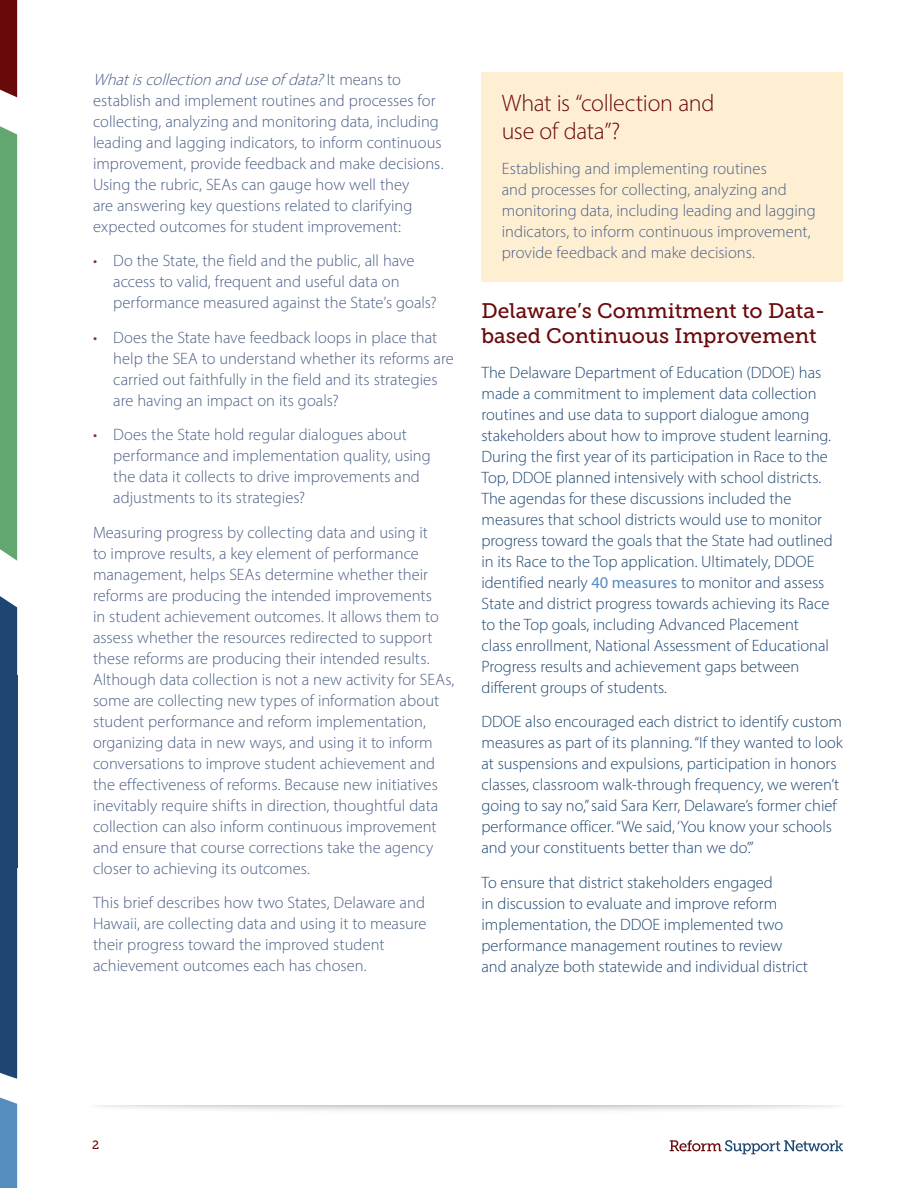
<style>
.page{position:relative;width:918px;height:1188px;background:#fff}
.page>*{position:absolute;margin:0;border:0;box-sizing:border-box;transform-origin:0 0}
.t1{font:300 24px/28.8px "Myriad Pro";letter-spacing:-.015em;color:#6a090a}
.t2{font:21px/25.2px "Museo Slab 500";color:#6a090a}
.t3{font:300 16.5px/21px "Myriad Pro";color:#4a5e85}
.t4{font:300 16.5px/21px "Myriad Pro";color:#1d4772}
.t5{font:12px "Museo Slab 500";color:#6a090a}
.s1{font-style:italic}
.s2{color:#813628}
.s3{font-weight:400;color:#578cc0}
</style>
<div class="page">
<div style="left:84px;top:1088px;width:767px;height:26px;background:#808083;opacity:.75"></div>
<div style="left:54px;top:1082px;width:827px;height:24px;background:#fff"></div>
<svg style="left:0;top:0;width:17px;height:675px;background:#6f9073"></svg>
<svg style="left:0;top:867px;width:17px;height:321px;background:#3e6892"></svg>
<div style="left:0;top:675px;width:17px;height:192px;background:#1d4772"></div>
<svg style="left:670px;top:1140px;width:173px;height:14px"></svg>
<div style="left:482px;top:72px;width:361px;height:210px;background:#feefd2"></div>
<p class="t3" style="left:93px;top:69px;width:352px"><span class="s1">Whatiscollectionanduseof data?</span>I t m e a n s t o establish and implement routines and processes for collecting, analyzing and monitoring data, including leading and lagging indicators, to inform continuous improvement, provide feedback and make decisions.<br>Using the rubric, SEAs can gauge how well they<br>are answering key questions related to clarifying expected outcomes for student improvement:</p>
<p class="t3" style="left:113px;top:250px;width:325px;text-indent:-20px"><span class="s2">•</span> Do the State, the field and the public, all have access to valid, frequent and useful data on performance measured against the State’s goals?</p>
<p class="t3" style="left:113px;top:327px;width:342px;text-indent:-20px"><span class="s2">•</span> Does the State have feedback loops in place that help the SEA to understand whether its reforms are carried out faithfully in the field and its strategies are having an impact on its goals?</p>
<p class="t3" style="left:113px;top:424px;width:319px;text-indent:-20px"><span class="s2">•</span> Does the State hold regular dialogues about performance and implementation quality, using the data it collects to drive improvements and adjustments to its strategies?</p>
<p class="t3" style="left:93px;top:522px;width:363px">Measuring progress by collecting data and using it<br>to improve results, a key element of performance management, helps SEAs determine whether their reforms are producing the intended improvements<br>in student achievement outcomes. It allows them to assess whether the resources redirected to support these reforms are producing their intended results.<br>Although data collection is not a new activity for SEAs, some are collecting new types of information about student performance and reform implementation, organizing data in new ways, and using it to inform conversations to improve student achievement and the effectiveness of reforms. Because new initiatives inevitably require shifts in direction, thoughtful data collection can also inform continuous improvement and ensure that course corrections take the agency closer to achieving its outcomes.</p>
<p class="t3" style="left:93px;top:892px;width:335px">This brief describes how two States, Delaware and Hawaii, are collecting data and using it to measure their progress toward the improved student achievement outcomes each has chosen.</p>
<h3 class="t1" style="left:502px;top:88px;width:214px">What is “collection and use of data”?</h3>
<p class="t3" style="left:502px;top:158px;width:315px">Establishing and implementing routines<br>and processes for collecting, analyzing and monitoring data, including leading and lagging indicators, to inform continuous improvement, provide feedback and make decisions.</p>
<h2 class="t2" style="left:482px;top:298px;width:345px">Delaware’s Commitment to Data&shy;based Continuous Improvement</h2>
<p class="t4" style="left:482px;top:361px;width:353px">The Delaware Department of Education (DDOE) has made a commitment to implement data collection routines and use data to support dialogue among stakeholders about how to improve student learning.<br>During the first year of its participation in Race to the Top, DDOE planned intensively with school districts.<br>The agendas for these discussions included the measures that school districts would use to monitor progress toward the goals that the State had outlined in its Race to the Top application. Ultimately, DDOE identified nearly <span class="s3">40 measures</span> to monitor and assess State and district progress towards achieving its Race to the Top goals, including Advanced Placement class enrollment, National Assessment of Educational Progress results and achievement gaps between different groups of students.</p>
<p class="t4" style="left:482px;top:711px;width:363px">DDOE also encouraged each district to identify custom measures as part of its planning. “If they wanted to look at suspensions and expulsions, participation in honors classes, classroom walk-through frequency, we weren’t going to say no,” said Sara Kerr, Delaware’s former chief performance officer. “We said, ‘You know your schools and your constituents better than we do’.”</p>
<p class="t4" style="left:482px;top:872px;width:328px">To ensure that district stakeholders engaged<br>in discussion to evaluate and improve reform implementation, the DDOE implemented two performance management routines to review and analyze both statewide and individual district</p>
<p class="t5" style="left:92px;top:1138px;width:9px">2</p>
</div>
